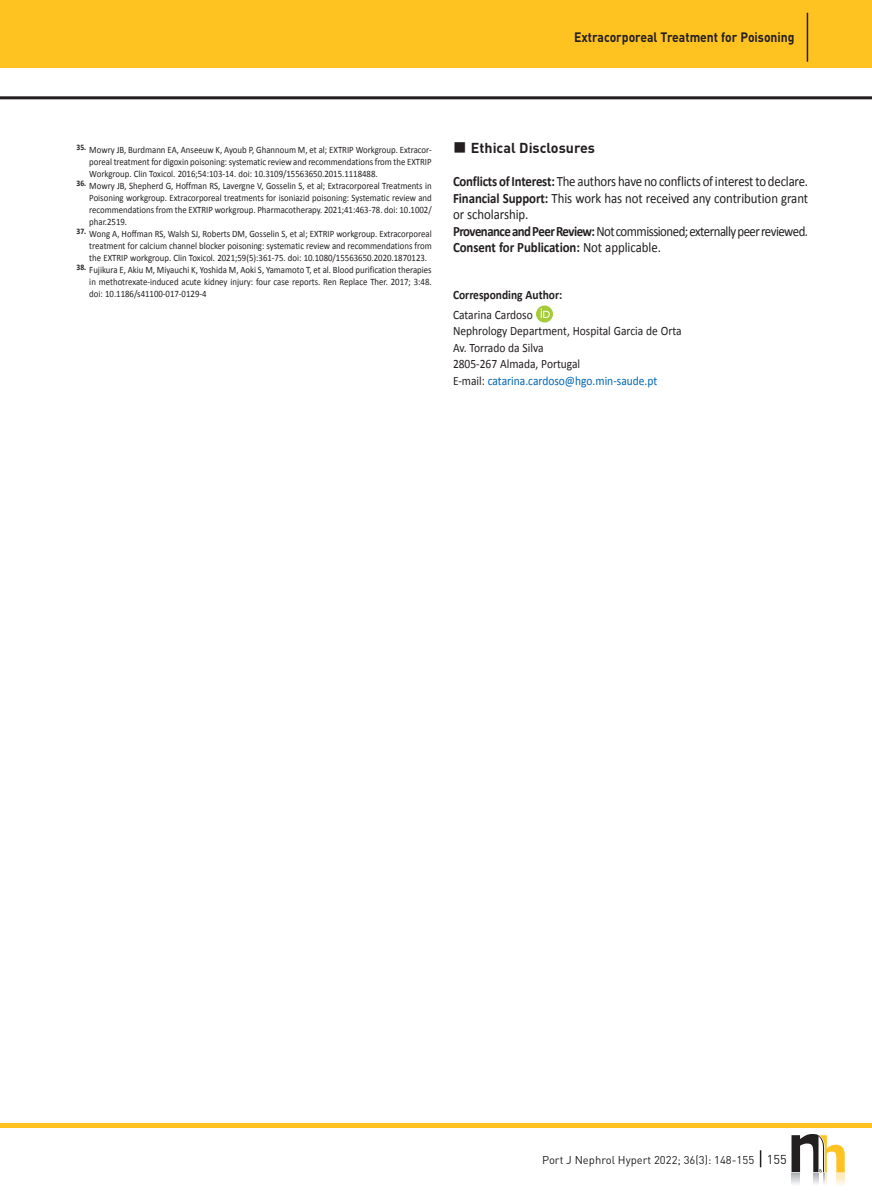
<style>
.page{position:relative;width:872px;height:1191px;background:#fff}
.page>*{position:absolute;margin:0;border:0;box-sizing:border-box;transform-origin:0 0}
.t1{font:14.25px/16.5px "Calibri";letter-spacing:-.015em;color:#231f20;scale:.9 1}
.t2{font:700 14.25px "DIN";color:#231f20}
.t3{font:700 13.5px "DIN";color:#231f20;scale:.9 1}
.t4{font:12.75px/16.5px "Calibri";color:#231f20;scale:.9 1}
.t5{font:700 12.75px "Calibri";color:#231f20;scale:.9 1}
.t6{font:11.25px "DIN";color:#231f20}
.t7{font:9.75px/12px "Calibri";color:#231f20;text-align:justify;scale:.9 1}
.s1{font-weight:700}
.s2{color:#0166b3}
.s3{font-size:12.75px}
</style>
<div class="page">
<hr style="left:0;top:96px;width:872px;height:3px;background:#231f20">
<hr style="left:0;top:1123px;width:872px;height:4px;background:#fec221">
<svg style="left:760px;top:1150px;width:1px;height:17px"></svg>
<div style="left:0;top:0;width:872px;height:68px;background:#fec221"></div>
<svg style="left:791px;top:1134px;width:53px;height:51px"></svg>
<hr style="left:806px;top:13px;width:2px;height:49px;background:#231f20">
<div style="left:536px;top:305px;width:17px;height:17px;background:#a5cc38;border-radius:50%"></div>
<svg style="left:540px;top:309px;width:10px;height:9px"></svg>
<h2 class="t3" style="left:574px;top:28px;width:246px">Extracorporeal Treatment for Poisoning</h2>
<p class="t7" style="left:89px;top:143px;width:382px;text-indent:-13px"><sup>35.</sup> Mowry JB, Burdmann EA, Anseeuw K, Ayoub P, Ghannoum M, et al; EXTRIP Workgroup. Extracor&shy;poreal treatment for digoxin poisoning: systematic review and recommendations from the EXTRIP Workgroup. Clin Toxicol. 2016;54:103-14. doi: 10.3109/15563650.2015.1118488.</p>
<p class="t7" style="left:89px;top:179px;width:382px;text-indent:-13px"><sup>36.</sup> Mowry JB, Shepherd G, Hoffman RS, Lavergne V, Gosselin S, et al; Extracorporeal Treatments in Poisoning workgroup. Extracorporeal treatments for isoniazid poisoning: Systematic review and recommendations from the EXTRIP workgroup. Pharmacotherapy. 2021;41:463-78. doi: 10.1002/ phar.2519.</p>
<p class="t7" style="left:89px;top:227px;width:382px;text-indent:-13px"><sup>37.</sup> Wong A, Hoffman RS, Walsh SJ, Roberts DM, Gosselin S, et al; EXTRIP workgroup. Extracorporeal treatment for calcium channel blocker poisoning: systematic review and recommendations from the EXTRIP workgroup. Clin Toxicol. 2021;59(5):361-75. doi: 10.1080/15563650.2020.1870123.</p>
<p class="t7" style="left:89px;top:263px;width:382px;text-indent:-13px"><sup>38.</sup> Fujikura E, Akiu M, Miyauchi K, Yoshida M, Aoki S, Yamamoto T, et al. Blood purification therapies in methotrexate-induced acute kidney injury: four case reports. Ren Replace Ther. 2017; 3:48. doi: 10.1186/s41100-017-0129-4</p>
<h1 class="t2" style="left:471px;top:139px;width:125px">Ethical Disclosures</h1>
<p class="t1" style="left:453px;top:172px;width:396px"><span class="s1">Conflicts of Interest:</span> The authors have no conflicts of interest to declare.<br><span class="s1">Financial Support:</span> This work has not received any contribution grant or scholarship.<br><span class="s1">Provenance and Peer Review:</span> Not commissioned; externally peer reviewed.<br><span class="s1">Consent for Publication:</span> Not applicable.</p>
<h3 class="t5" style="left:453px;top:287px;width:123px">Corresponding Author:</h3>
<h3 class="t4" style="left:453px;top:306px;width:255px">Catarina Cardoso<br>Nephrology Department, Hospital Garcia de Orta<br>Av. Torrado da Silva<br>2805-267 Almada, Portugal<br>E-mail: <span class="s2">catarina.cardoso@hgo.min-saude.pt</span></h3>
<p class="t6" style="left:542px;top:1152px;width:246px">Port J Nephrol Hypert 2022; 36(3): 148-155 <span class="s3">155</span></p>
</div>
